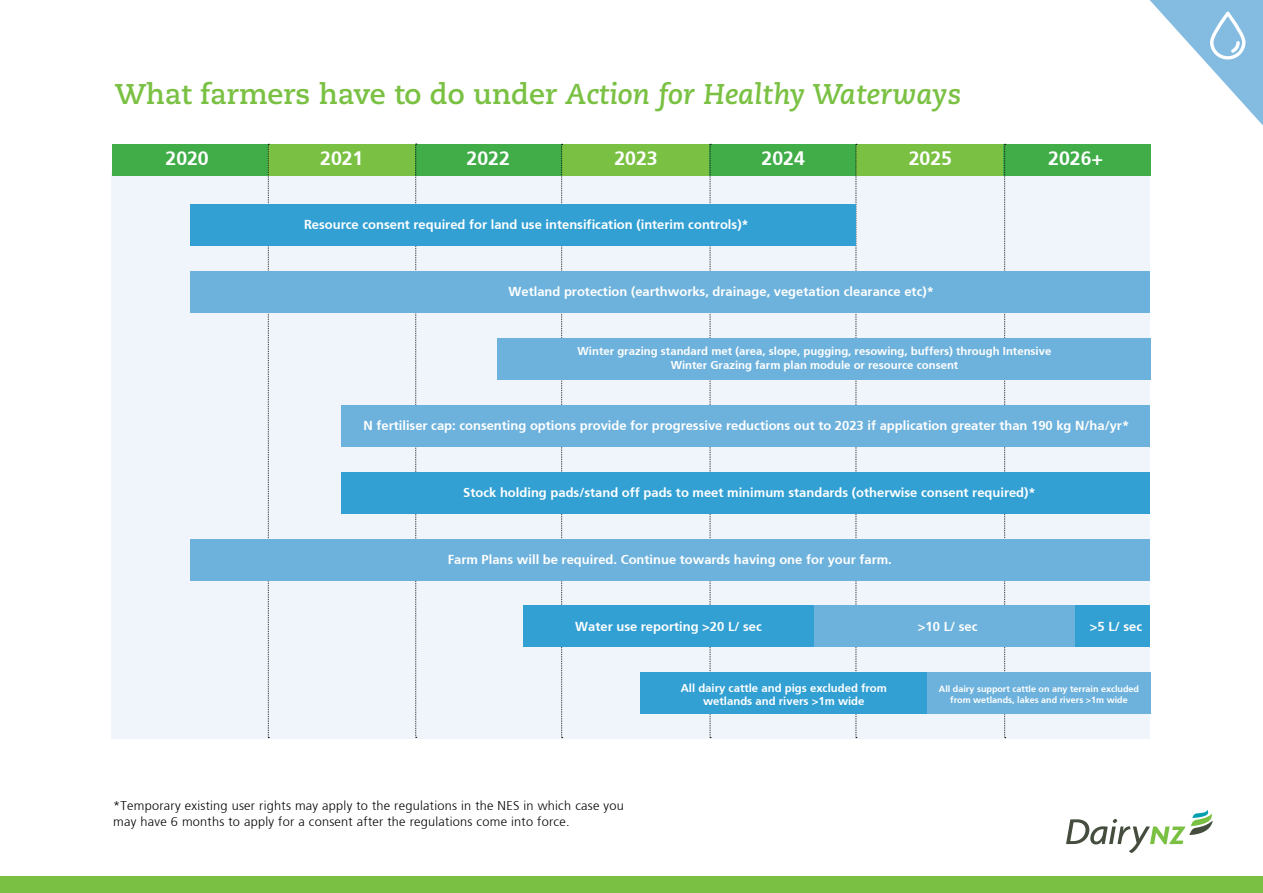
<style>
.page{position:relative;width:1263px;height:893px;background:#fff}
.page>*{position:absolute;margin:0;border:0;box-sizing:border-box;transform-origin:0 0}
.t1{font:italic 700 28.5px "Caecilia LT Std";color:#7ac143}
.t2{font:700 19.5px "Frutiger";color:#fff}
.t3{font:700 12.9px "Frutiger";color:#fff}
.t4{font:300 12.75px/15.3px "Frutiger";letter-spacing:.02em;color:#000}
.t5{font:700 11.4px/13.6px "Frutiger";color:#fff;text-align:center}
.t6{font:700 9px/10.8px "Frutiger";color:#fff;text-align:center}
.s1{font-style:normal}
</style>
<div class="page">
<div style="left:0;top:876px;width:1263px;height:17px;background:#7ac143"></div>
<svg style="left:1150px;top:0;width:113px;height:125px"></svg>
<svg style="left:1066px;top:810px;width:147px;height:43px"></svg>
<div style="left:112px;top:171px;width:1038px;height:567px;background:#eff5fa"></div>
<div style="left:112px;top:144px;width:156px;height:32px;background:#41ad49"></div>
<div style="left:268px;top:144px;width:147px;height:32px;background:#7ac143"></div>
<div style="left:415px;top:144px;width:147px;height:32px;background:#41ad49"></div>
<div style="left:562px;top:144px;width:148px;height:32px;background:#7ac143"></div>
<div style="left:710px;top:144px;width:147px;height:32px;background:#41ad49"></div>
<div style="left:857px;top:144px;width:147px;height:32px;background:#7ac143"></div>
<div style="left:1004px;top:144px;width:147px;height:32px;background:#41ad49"></div>
<svg style="left:268px;top:144px;width:1px;height:594px"></svg>
<svg style="left:415px;top:144px;width:2px;height:594px"></svg>
<svg style="left:561px;top:144px;width:2px;height:594px"></svg>
<svg style="left:710px;top:144px;width:1px;height:594px"></svg>
<svg style="left:855px;top:144px;width:2px;height:594px"></svg>
<svg style="left:1004px;top:144px;width:2px;height:594px"></svg>
<div style="left:190px;top:204px;width:665px;height:42px;background:#32a0d3"></div>
<div style="left:190px;top:271px;width:960px;height:42px;background:#6db2dc"></div>
<div style="left:342px;top:405px;width:808px;height:41px;background:#6db2dc"></div>
<div style="left:342px;top:472px;width:808px;height:41px;background:#32a0d3"></div>
<div style="left:190px;top:539px;width:960px;height:41px;background:#6db2dc"></div>
<div style="left:523px;top:606px;width:291px;height:41px;background:#32a0d3"></div>
<div style="left:814px;top:606px;width:267px;height:41px;background:#6db2dc"></div>
<div style="left:1076px;top:606px;width:74px;height:41px;background:#32a0d3"></div>
<div style="left:641px;top:673px;width:286px;height:41px;background:#32a0d3"></div>
<div style="left:927px;top:673px;width:224px;height:41px;background:#6db2dc"></div>
<div style="left:497px;top:338px;width:654px;height:42px;background:#6db2dc"></div>
<h1 class="t1" style="left:115px;top:78px;width:848px"><span class="s1">What farmers have to do under</span> Action for Healthy Waterways</h1>
<h2 class="t2" style="left:166px;top:147px;width:45px">2020</h2>
<h2 class="t2" style="left:320px;top:147px;width:45px">2021</h2>
<h2 class="t2" style="left:467px;top:147px;width:45px">2022</h2>
<h2 class="t2" style="left:614px;top:147px;width:45px">2023</h2>
<h2 class="t2" style="left:761px;top:147px;width:45px">2024</h2>
<h2 class="t2" style="left:909px;top:147px;width:45px">2025</h2>
<h2 class="t2" style="left:1048px;top:147px;width:56px">2026+</h2>
<p class="t3" style="left:304px;top:217px;width:446px">Resource consent required for land use intensification (interim controls)*</p>
<p class="t3" style="left:508px;top:284px;width:427px">Wetland protection (earthworks, drainage, vegetation clearance etc)*</p>
<p class="t5" style="left:578px;top:345px;width:475px">Winter grazing standard met (area, slope, pugging, resowing, buffers) through Intensive<br>Winter Grazing farm plan module or resource consent</p>
<p class="t3" style="left:363px;top:418px;width:767px">N fertiliser cap: consenting options provide for progressive reductions out to 2023 if application greater than 190 kg N/ha/yr*</p>
<p class="t3" style="left:463px;top:485px;width:574px">Stock holding pads/stand off pads to meet minimum standards (otherwise consent required)*</p>
<p class="t3" style="left:448px;top:552px;width:446px">Farm Plans will be required. Continue towards having one for your farm.</p>
<p class="t3" style="left:575px;top:619px;width:188px">Water use reporting &gt;20 L/ sec</p>
<p class="t3" style="left:918px;top:619px;width:61px">&gt;10 L/ sec</p>
<p class="t3" style="left:1090px;top:619px;width:54px">&gt;5 L/ sec</p>
<p class="t4" style="left:113px;top:798px;width:512px">*Temporary existing user rights may apply to the regulations in the NES in which case you may have 6 months to apply for a consent after the regulations come into force.</p>
<p class="t5" style="left:681px;top:681px;width:208px">All dairy cattle and pigs excluded from wetlands and rivers &gt;1m wide</p>
<p class="t6" style="left:939px;top:684px;width:202px">All dairy support cattle on any terrain excluded from wetlands, lakes and rivers &gt;1m wide</p>
</div>
